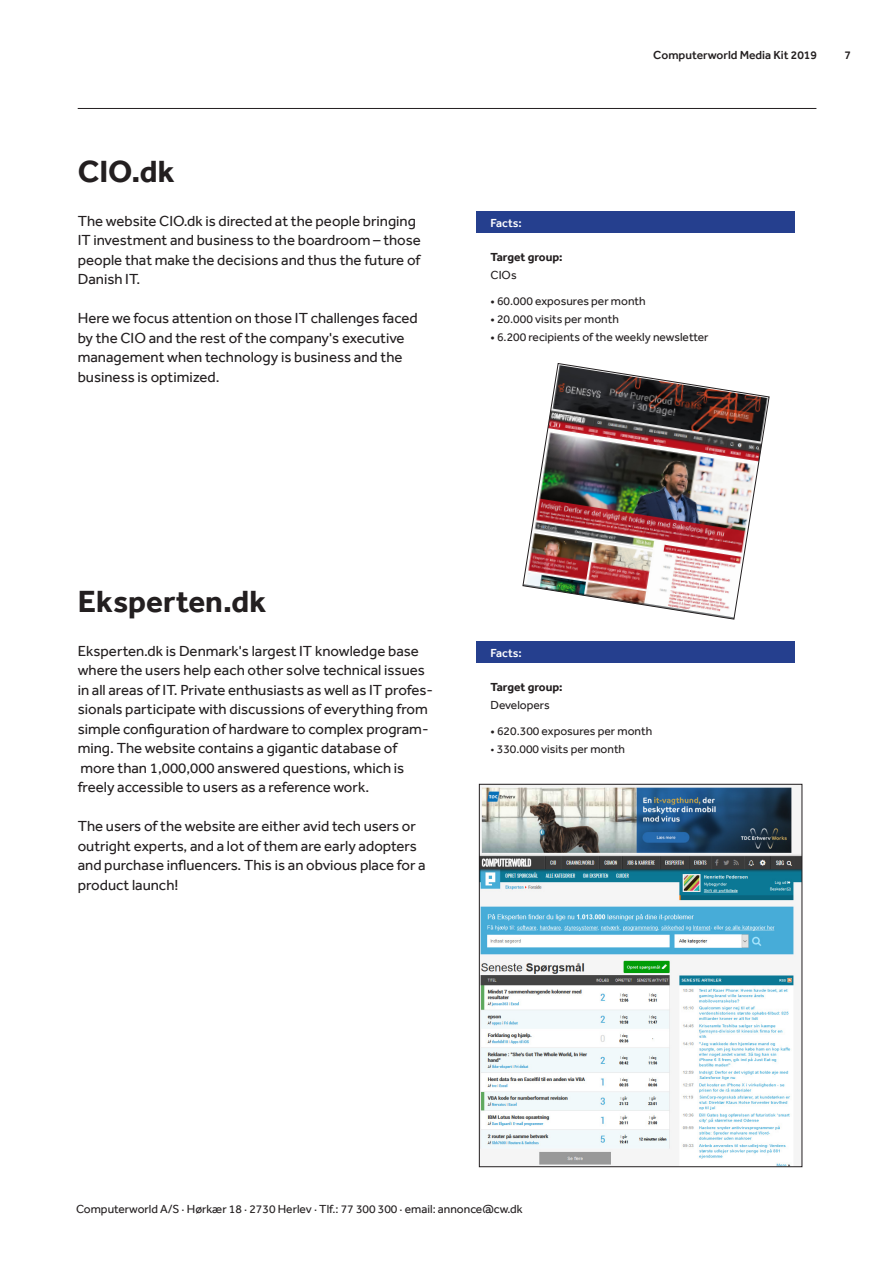
<style>
.page{position:relative;width:893px;height:1263px;background:#fff}
.page>*{position:absolute;margin:0;border:0;box-sizing:border-box;transform-origin:0 0}
.t1{font:700 31.5px "Effra";color:#231f20}
.t2{font:15px/19.5px "Effra";color:#231f20}
.t3{font:12px "Effra";color:#231f20}
.t4{font:500 12px "Effra";color:#231f20}
.t5{font:700 12px "Effra";color:#231f20}
.t6{font:500 12px "Effra";color:#fff}
.s1{font-weight:300}
</style>
<div class="page">
<hr style="left:78px;top:108px;width:738px;height:1px;background:#231f20">
<div style="left:476px;top:642px;width:319px;height:21px;background:#253f8e"></div>
<div style="left:476px;top:212px;width:319px;height:21px;background:#253f8e"></div>
<img style="left:523px;top:363px;width:246px;height:256px">
<img style="left:481px;top:787px;width:319px;height:378px">
<div style="left:479px;top:784px;width:323px;height:383px;border:1px solid #231f20"></div>
<p class="t1" style="left:78px;top:153px;width:98px">CIO.dk</p>
<p class="t2" style="left:78px;top:211px;width:345px">The website CIO.dk is directed at the people bringing IT investment and business to the boardroom – those people that make the decisions and thus the future of Danish IT.</p>
<p class="t2" style="left:78px;top:308px;width:342px">Here we focus attention on those IT challenges faced by the CIO and the rest of the company's executive management when technology is business and the business is optimized.</p>
<p class="t4" style="left:653px;top:48px;width:165px">Computerworld Media Kit 2019</p>
<p class="t4" style="left:845px;top:48px;width:8px">7</p>
<p class="t6" style="left:490px;top:216px;width:33px">Facts:</p>
<p class="t5" style="left:490px;top:250px;width:74px">Target group:</p>
<p class="t3" style="left:490px;top:268px;width:28px">CIOs</p>
<p class="t3" style="left:490px;top:294px;width:157px">• 60.000 exposures per month</p>
<p class="t3" style="left:490px;top:312px;width:130px">• 20.000 visits per month</p>
<p class="t3" style="left:490px;top:330px;width:219px">• 6.200 recipients of the weekly newsletter</p>
<p class="t1" style="left:78px;top:583px;width:190px">Eksperten.dk</p>
<p class="t2" style="left:78px;top:641px;width:357px">Eksperten.dk is Denmark's largest IT knowledge base where the users help each other solve technical issues in all areas of IT. Private enthusiasts as well as IT profes&shy;sionals participate with discussions of everything from simple configuration of hardware to complex program&shy;ming. The website contains a gigantic database of</p>
<p class="t2" style="left:78px;top:758px;width:328px">more than 1,000,000 answered questions, which is freely accessible to users as a reference work.</p>
<p class="t2" style="left:78px;top:816px;width:349px">The users of the website are either avid tech users or outright experts, and a lot of them are early adopters and purchase influencers. This is an obvious place for a product launch!</p>
<p class="t6" style="left:490px;top:646px;width:33px">Facts:</p>
<p class="t5" style="left:490px;top:680px;width:74px">Target group:</p>
<p class="t3" style="left:490px;top:698px;width:61px">Developers</p>
<p class="t3" style="left:490px;top:724px;width:163px">• 620.300 exposures per month</p>
<p class="t3" style="left:490px;top:742px;width:136px"><span class="s1">•</span> 330.000 visits per month</p>
<p class="t3" style="left:76px;top:1201px;width:448px">Computerworld A/S · Hørkær 18 · 2730 Herlev · Tlf.: 77 300 300 · email: annonce@cw.dk</p>
</div>
